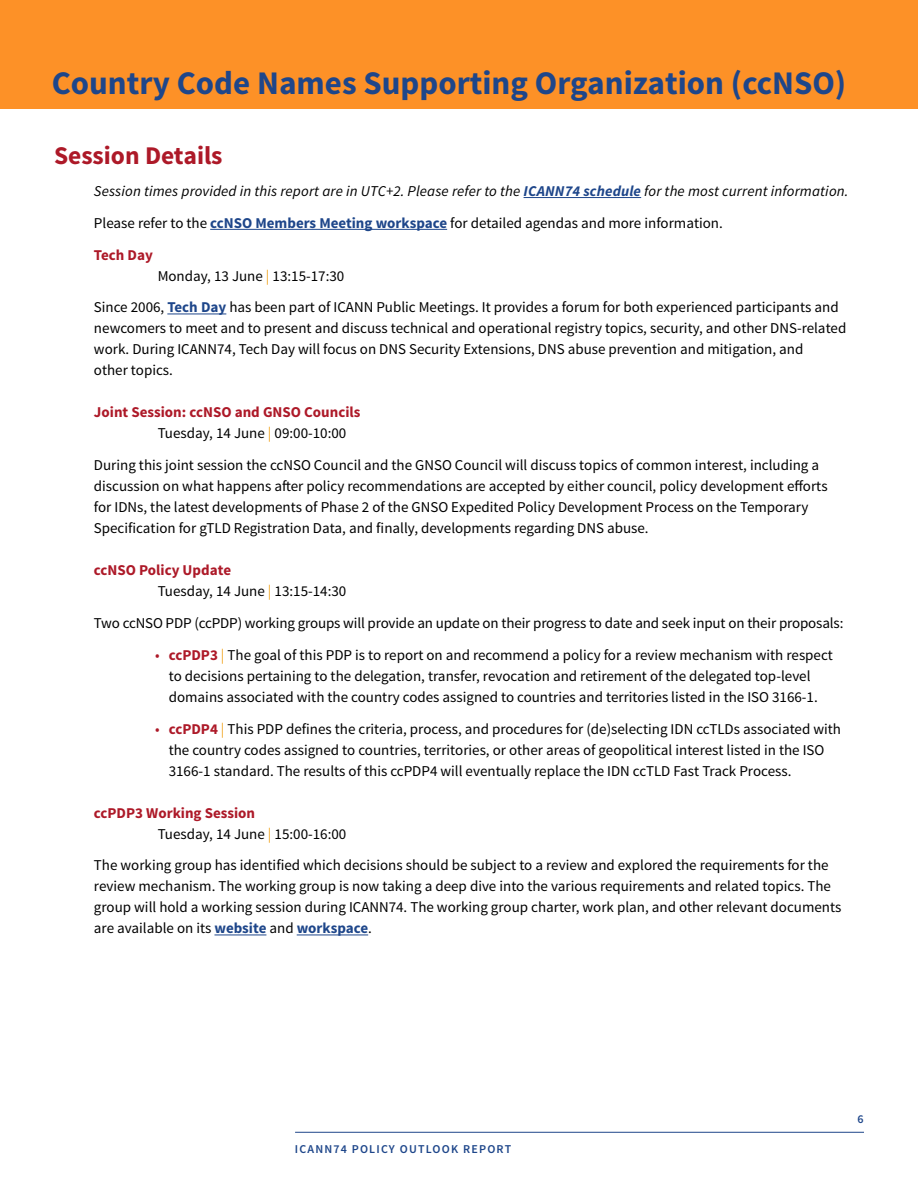
<style>
.page{position:relative;width:918px;height:1188px;background:#fff}
.page>*{position:absolute;margin:0;border:0;box-sizing:border-box;transform-origin:0 0}
.t1{font:700 33px "Source Sans Pro";color:#1e468a}
.t2{font:700 25.5px "Source Sans Pro";color:#ad1928}
.t3{font:15px/21px "Source Sans Pro";color:#000}
.t4{font:italic 15px/31.8px "Source Sans Pro";letter-spacing:.01em;color:#000}
.t5{font:700 15px/21px "Source Sans Pro";color:#ad1928}
.t6{font:600 12px "Source Sans Pro";letter-spacing:.1em;color:#1e468a}
.s1{font-weight:700;color:#1e468a}
.s2{font-style:normal}
.s3{font-weight:700;font-style:normal;color:#1e468a}
.s4{font-weight:700;font-style:normal;color:#ad1928}
.s5{color:#f0a31f}
.s6{font-weight:400;color:#000}
.s7{font-weight:400;color:#f0a31f}
.s8{font-weight:700;color:#ad1928}
.s9{color:#ad1928}
</style>
<div class="page">
<div style="left:0;top:0;width:918px;height:108px;background:#fd9127"></div>
<hr style="left:295px;top:1132px;width:569px;height:1px;background:#1e468a">
<hr style="left:524px;top:197px;width:117px;height:1px;background:#1e468a">
<hr style="left:210px;top:229px;width:237px;height:1px;background:#1e468a">
<hr style="left:167px;top:314px;width:59px;height:1px;background:#1e468a">
<hr style="left:214px;top:935px;width:52px;height:1px;background:#1e468a">
<hr style="left:297px;top:935px;width:71px;height:1px;background:#1e468a">
<h1 class="t1" style="left:52px;top:62px;width:796px">Country Code Names Supporting Organization (ccNSO)</h1>
<h2 class="t2" style="left:54px;top:139px;width:170px">Session Details</h2>
<p class="t4" style="left:94px;top:175px;width:756px">Session times provided in this report are in UTC+2. Please refer to the <span class="s1">ICANN74 schedule</span> for the most current information.<br><span class="s2">Please refer to the</span> <span class="s3">ccNSO Members Meeting workspace</span> <span class="s2">for detailed agendas and more information.<br></span><span class="s4">Tech Day</span></p>
<p class="t3" style="left:94px;top:260px;width:746px;line-height:31.8px;text-indent:64px">Monday, 13 June <span class="s5">|</span> 13:15-17:30<br>Since 2006, <span class="s1">Tech Day</span> has been part of ICANN Public Meetings. It provides a forum for both experienced participants and</p>
<p class="t3" style="left:94px;top:318px;width:754px">newcomers to meet and to present and discuss technical and operational registry topics, security, and other DNS-related work. During ICANN74, Tech Day will focus on DNS Security Extensions, DNS abuse prevention and mitigation, and<br>other topics.</p>
<p class="t5" style="left:158px;top:403px;width:204px;text-indent:-64px">Joint Session: ccNSO and GNSO Councils<br><span class="s6">Tuesday, 14 June</span> <span class="s7">|</span> <span class="s6">09:00-10:00</span></p>
<p class="t3" style="left:94px;top:455px;width:735px">During this joint session the ccNSO Council and the GNSO Council will discuss topics of common interest, including a discussion on what happens after policy recommendations are accepted by either council, policy development efforts for IDNs, the latest developments of Phase 2 of the GNSO Expedited Policy Development Process on the Temporary Specification for gTLD Registration Data, and finally, developments regarding DNS abuse.</p>
<p class="t3" style="left:158px;top:560px;width:190px;text-indent:-64px"><span class="s8">ccNSO Policy Update<br></span>Tuesday, 14 June <span class="s5">|</span> 13:15-14:30</p>
<p class="t3" style="left:94px;top:613px;width:751px">Two ccNSO PDP (ccPDP) working groups will provide an update on their progress to date and seek input on their proposals:</p>
<p class="t3" style="left:155px;top:645px;width:679px;text-align:center"><span class="s9">•</span> <span class="s8">ccPDP3</span> <span class="s5">|</span> The goal of this PDP is to report on and recommend a policy for a review mechanism with respect to decisions pertaining to the delegation, transfer, revocation and retirement of the delegated top-level domains associated with the country codes assigned to countries and territories listed in the ISO 3166-1.</p>
<p class="t3" style="left:169px;top:718px;width:674px;text-indent:-14px"><span class="s9">•</span> <span class="s8">ccPDP4</span> <span class="s5">|</span> This PDP defines the criteria, process, and procedures for (de)selecting IDN ccTLDs associated with the country codes assigned to countries, territories, or other areas of geopolitical interest listed in the ISO<br>3166-1 standard. The results of this ccPDP4 will eventually replace the IDN ccTLD Fast Track Process.</p>
<p class="t3" style="left:158px;top:802px;width:190px;text-indent:-64px"><span class="s8">ccPDP3 Working Session<br></span>Tuesday, 14 June <span class="s5">|</span> 15:00-16:00</p>
<p class="t3" style="left:94px;top:855px;width:749px">The working group has identified which decisions should be subject to a review and explored the requirements for the review mechanism. The working group is now taking a deep dive into the various requirements and related topics. The group will hold a working session during ICANN74. The working group charter, work plan, and other relevant documents are available on its <span class="s1">website</span> and <span class="s1">workspace</span>.</p>
<p class="t6" style="left:295px;top:1142px;width:218px">ICANN74 POLICY OUTLOOK REPORT</p>
<p class="t6" style="left:858px;top:1112px;width:8px">6</p>
</div>
